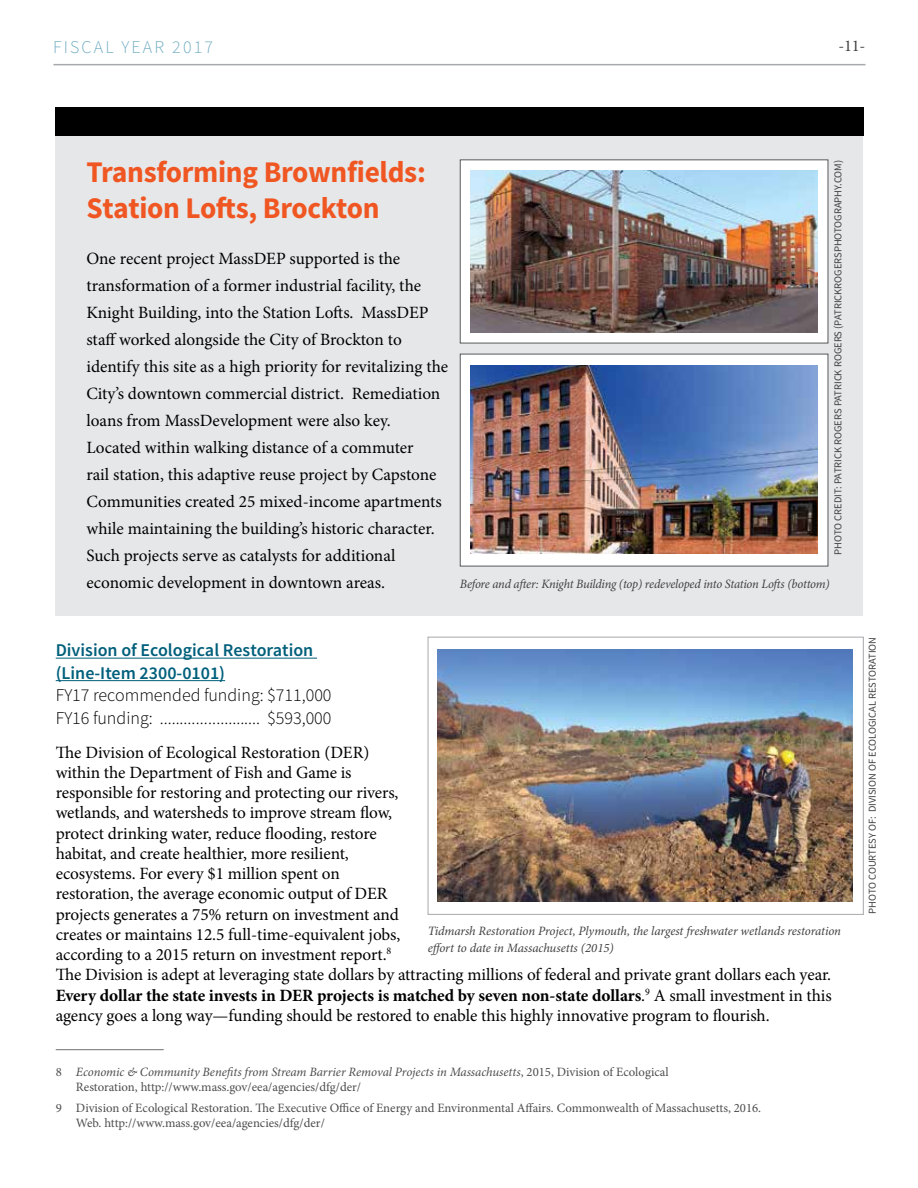
<style>
.page{position:relative;width:918px;height:1188px;background:#fff}
.page>*{position:absolute;margin:0;border:0;box-sizing:border-box;transform-origin:0 0}
.t1{font:700 30px/36px "Source Sans Pro";letter-spacing:-.01em;color:#f05622}
.t2{font:300 18px/22.5px "Source Sans Pro";color:#000}
.t3{font:600 18px/22.5px "Source Sans Pro";color:#005f7b}
.t4{font:300 18px "Source Sans Pro";letter-spacing:.12em;color:#75afc3}
.t5{font:17.25px/20.2px "Minion Pro";letter-spacing:-.005em;color:#000}
.t6{font:16.5px "Minion Pro";color:#414042}
.t7{font:12.75px/15px "Minion Pro";color:#4d4d4f}
.t8{font:italic 12.75px/16.5px "Minion Pro";letter-spacing:-.01em;color:#414042}
.t9{font:10.5px "Source Sans Pro";color:#414042}
.s1{font-weight:700}
.s2{font-style:italic}
</style>
<div class="page">
<hr style="left:53px;top:64px;width:813px;height:1px;background:#a7a9ac">
<hr style="left:56px;top:658px;width:261px;height:1px;background:#005f7b">
<hr style="left:56px;top:680px;width:169px;height:1px;background:#005f7b">
<hr style="left:56px;top:1049px;width:108px;height:1px;background:#6d6e71">
<div style="left:55px;top:133px;width:808px;height:483px;background:#e6e7e8"></div>
<div style="left:56px;top:107px;width:808px;height:28px;background:#000"></div>
<div style="left:460px;top:354px;width:368px;height:212px;background:#fff"></div>
<div style="left:460px;top:159px;width:368px;height:184px;background:#fff;border:1px solid #58595b"></div>
<img style="left:470px;top:170px;width:347px;height:163px">
<img style="left:471px;top:365px;width:347px;height:189px">
<img style="left:437px;top:650px;width:416px;height:252px">
<div style="left:428px;top:637px;width:436px;height:278px;border:1px solid #a7a9ac"></div>
<p class="t4" style="left:53px;top:36px;width:161px">FISCAL YEAR 2017</p>
<p class="t6" style="left:838px;top:35px;width:29px">-11-</p>
<h1 class="t1" style="left:86px;top:155px;width:341px">Transforming Brownfields:<br>Station Lofts, Brockton</h1>
<p class="t5" style="left:86px;top:245px;width:363px;line-height:27px">One recent project MassDEP supported is the transformation of a former industrial facility, the Knight Building, into the Station Lofts. MassDEP staff worked alongside the City of Brockton to identify this site as a high priority for revitalizing the City’s downtown commercial district. Remediation loans from MassDevelopment were also key.<br>Located within walking distance of a commuter<br>rail station, this adaptive reuse project by Capstone Communities created 25 mixed-income apartments while maintaining the building’s historic character.<br>Such projects serve as catalysts for additional economic development in downtown areas.</p>
<p class="t9" style="left:831px;top:555px;width:396px;rotate:-90deg">PHOTO CREDIT: PATRICK ROGERS PATRICK ROGERS (PATRICKROGERSPHOTOGRAPHY.COM)</p>
<p class="t8" style="left:460px;top:576px;width:371px">Before and after: Knight Building (top) redeveloped into Station Lofts (bottom)</p>
<p class="t3" style="left:56px;top:640px;width:259px">Division of Ecological Restoration (Line-Item 2300-0101)</p>
<p class="t2" style="left:56px;top:684px;width:277px">FY17 recommended funding: $711,000<br>FY16 funding: ......................... $593,000</p>
<p class="t5" style="left:56px;top:742px;width:778px">The Division of Ecological Restoration (DER)<br>within the Department of Fish and Game is<br>responsible for restoring and protecting our rivers,<br>wetlands, and watersheds to improve stream flow,<br>protect drinking water, reduce flooding, restore<br>habitat, and create healthier, more resilient,<br>ecosystems. For every $1 million spent on<br>restoration, the average economic output of DER<br>projects generates a 75% return on investment and<br>creates or maintains 12.5 full-time-equivalent jobs,<br>according to a 2015 return on investment report.<sup>8<br></sup>The Division is adept at leveraging state dollars by attracting millions of federal and private grant dollars each year.<br><span class="s1">Every dollar the state invests in DER projects is matched by seven non-state dollars</span>.<sup>9</sup> A small investment in this agency goes a long way—funding should be restored to enable this highly innovative program to flourish.</p>
<p class="t8" style="left:428px;top:923px;width:415px">Tidmarsh Restoration Project, Plymouth, the largest freshwater wetlands restoration effort to date in Massachusetts (2015)</p>
<p class="t7" style="left:76px;top:1065px;width:594px;text-indent:-20px">8 <span class="s2">Economic &amp; Community Benefits from Stream Barrier Removal Projects in Massachusetts</span>, 2015, Division of Ecological<br>Restoration, http://www.mass.gov/eea/agencies/dfg/der/</p>
<p class="t7" style="left:76px;top:1100px;width:687px;text-indent:-20px">9 Division of Ecological Restoration. The Executive Office of Energy and Environmental Affairs. Commonwealth of Massachusetts, 2016.<br>Web. http://www.mass.gov/eea/agencies/dfg/der/</p>
<p class="t9" style="left:866px;top:914px;width:278px;rotate:-90deg">PHOTO COURTESY OF: DIVISION OF ECOLOGICAL RESTORATION</p>
</div>
